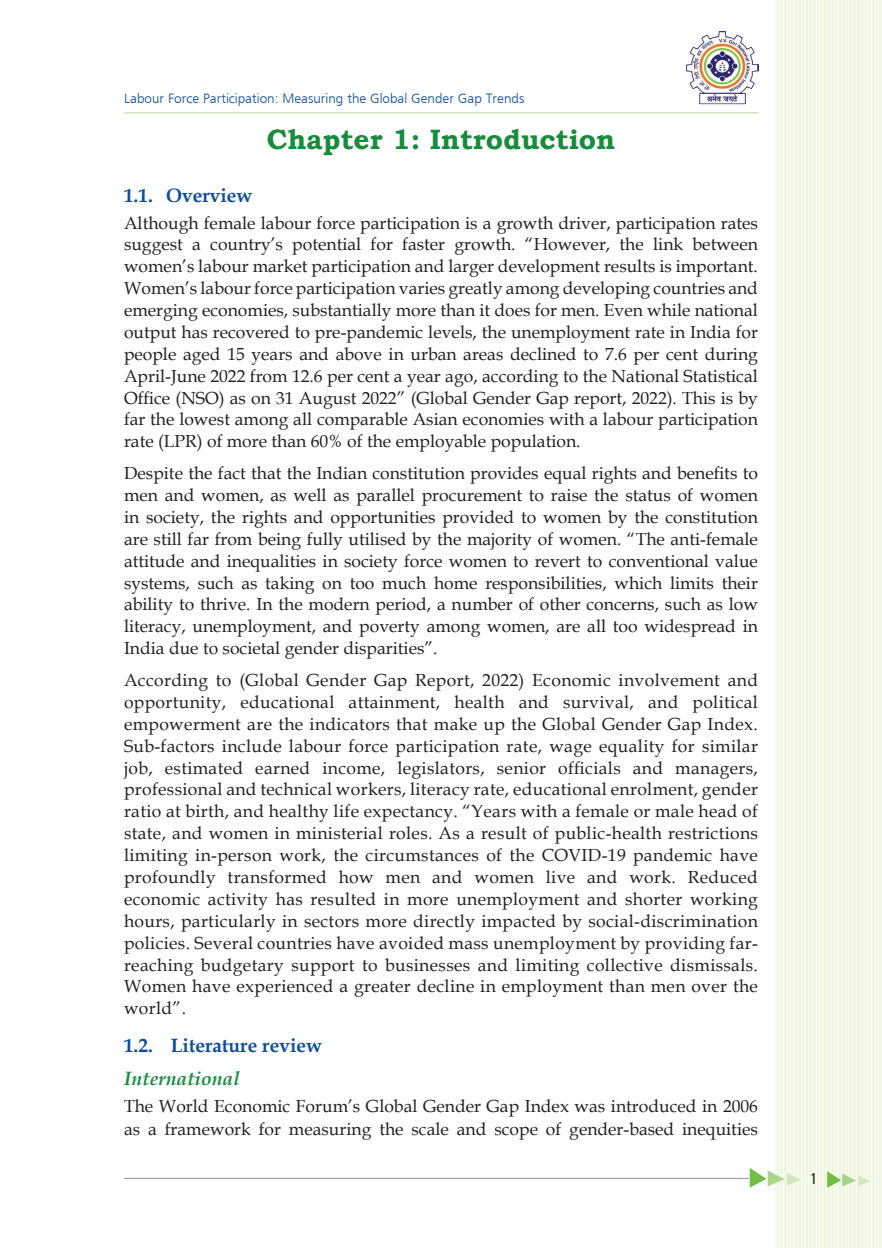
<style>
.page{position:relative;width:882px;height:1248px;background:#fff}
.page>*{position:absolute;margin:0;border:0;box-sizing:border-box;transform-origin:0 0}
.content_hed{font:700 28px "Bookman Old Style";color:#168d3b}
.side_hed-1{font:700 19.25px "Book Antiqua";color:#0d4da1}
.side_hed-2{font:italic 700 19.25px "Book Antiqua";color:#168d3b}
.Tex-1{font:17.5px/21.9px "Book Antiqua";color:#231f20;text-align:justify}
.t1{font:500 condensed 15.75px "Univers";color:#231f20}
.t2{font:300 14px "Frugal Sans";color:#0d4da1}
</style>
<div class="page">
<hr style="left:124px;top:112px;width:634px;height:1px;background:#b6da9b">
<hr style="left:124px;top:1177px;width:625px;height:1px;background:#939598">
<div style="left:776px;top:0;width:106px;height:1247px;background:#eff6de"></div>
<hr style="left:881px;top:0;width:1px;height:1247px;background:#fff">
<hr style="left:878px;top:0;width:1px;height:1247px;background:#fff">
<hr style="left:871px;top:0;width:1px;height:1247px;background:#fff">
<hr style="left:875px;top:0;width:1px;height:1247px;background:#fff">
<hr style="left:867px;top:0;width:1px;height:1247px;background:#fff">
<hr style="left:864px;top:0;width:1px;height:1247px;background:#fff">
<hr style="left:856px;top:0;width:1px;height:1247px;background:#fff">
<hr style="left:860px;top:0;width:1px;height:1247px;background:#fff">
<hr style="left:852px;top:0;width:1px;height:1247px;background:#fff">
<hr style="left:849px;top:0;width:1px;height:1247px;background:#fff">
<hr style="left:842px;top:0;width:1px;height:1247px;background:#fff">
<hr style="left:846px;top:0;width:1px;height:1247px;background:#fff">
<hr style="left:838px;top:0;width:1px;height:1247px;background:#fff">
<hr style="left:834px;top:0;width:1px;height:1247px;background:#fff">
<hr style="left:826px;top:0;width:1px;height:1247px;background:#fff">
<hr style="left:831px;top:0;width:1px;height:1247px;background:#fff">
<hr style="left:823px;top:0;width:1px;height:1247px;background:#fff">
<hr style="left:819px;top:0;width:1px;height:1247px;background:#fff">
<hr style="left:812px;top:0;width:1px;height:1247px;background:#fff">
<hr style="left:816px;top:0;width:1px;height:1247px;background:#fff">
<hr style="left:808px;top:0;width:1px;height:1247px;background:#fff">
<hr style="left:805px;top:0;width:1px;height:1247px;background:#fff">
<hr style="left:797px;top:0;width:1px;height:1247px;background:#fff">
<hr style="left:802px;top:0;width:1px;height:1247px;background:#fff">
<hr style="left:793px;top:0;width:1px;height:1247px;background:#fff">
<hr style="left:790px;top:0;width:1px;height:1247px;background:#fff">
<hr style="left:783px;top:0;width:1px;height:1247px;background:#fff">
<hr style="left:787px;top:0;width:1px;height:1247px;background:#fff">
<hr style="left:779px;top:0;width:1px;height:1247px;background:#fff">
<hr style="left:776px;top:0;width:1px;height:1247px;background:#fff">
<svg style="left:750px;top:1167px;width:50px;height:20px"></svg>
<svg style="left:827px;top:1171px;width:42px;height:16px"></svg>
<img style="left:686px;top:31px;width:72px;height:73px">
<p class="t2" style="left:124px;top:90px;width:402px">Labour Force Participation: Measuring the Global Gender Gap Trends</p>
<p class="content_hed" style="left:267px;top:119px;width:350px">Chapter 1: Introduction</p>
<p class="side_hed-1" style="left:124px;top:182px;width:130px">1.1. Overview</p>
<p class="Tex-1" style="left:124px;top:211px;width:635px">Although female labour force participation is a growth driver, participation rates suggest a country’s potential for faster growth. “However, the link between women’s labour market participation and larger development results is important.<br>Women’s labour force participation varies greatly among developing countries and emerging economies, substantially more than it does for men. Even while national output has recovered to pre-pandemic levels, the unemployment rate in India for people aged 15 years and above in urban areas declined to 7.6 per cent during April-June 2022 from 12.6 per cent a year ago, according to the National Statistical Office (NSO) as on 31 August 2022” (Global Gender Gap report, 2022). This is by far the lowest among all comparable Asian economies with a labour participation rate (LPR) of more than 60% of the employable population.</p>
<p class="Tex-1" style="left:124px;top:462px;width:636px">Despite the fact that the Indian constitution provides equal rights and benefits to men and women, as well as parallel procurement to raise the status of women in society, the rights and opportunities provided to women by the constitution are still far from being fully utilised by the majority of women. “The anti-female attitude and inequalities in society force women to revert to conventional value systems, such as taking on too much home responsibilities, which limits their ability to thrive. In the modern period, a number of other concerns, such as low literacy, unemployment, and poverty among women, are all too widespread in India due to societal gender disparities”.</p>
<p class="Tex-1" style="left:124px;top:668px;width:636px">According to (Global Gender Gap Report, 2022) Economic involvement and opportunity, educational attainment, health and survival, and political empowerment are the indicators that make up the Global Gender Gap Index.<br>Sub-factors include labour force participation rate, wage equality for similar job, estimated earned income, legislators, senior officials and managers, professional and technical workers, literacy rate, educational enrolment, gender ratio at birth, and healthy life expectancy. “Years with a female or male head of state, and women in ministerial roles. As a result of public-health restrictions limiting in-person work, the circumstances of the COVID-19 pandemic have profoundly transformed how men and women live and work. Reduced economic activity has resulted in more unemployment and shorter working hours, particularly in sectors more directly impacted by social-discrimination policies. Several countries have avoided mass unemployment by providing far&shy;reaching budgetary support to businesses and limiting collective dismissals.<br>Women have experienced a greater decline in employment than men over the world”.</p>
<p class="side_hed-1" style="left:124px;top:1032px;width:200px">1.2. Literature review</p>
<p class="side_hed-2" style="left:124px;top:1064px;width:117px">International</p>
<p class="Tex-1" style="left:124px;top:1094px;width:635px;line-height:22.8px">The World Economic Forum’s Global Gender Gap Index was introduced in 2006 as a framework for measuring the scale and scope of gender-based inequities</p>
<p class="t1" style="left:810px;top:1169px;width:9px">1</p>
</div>
